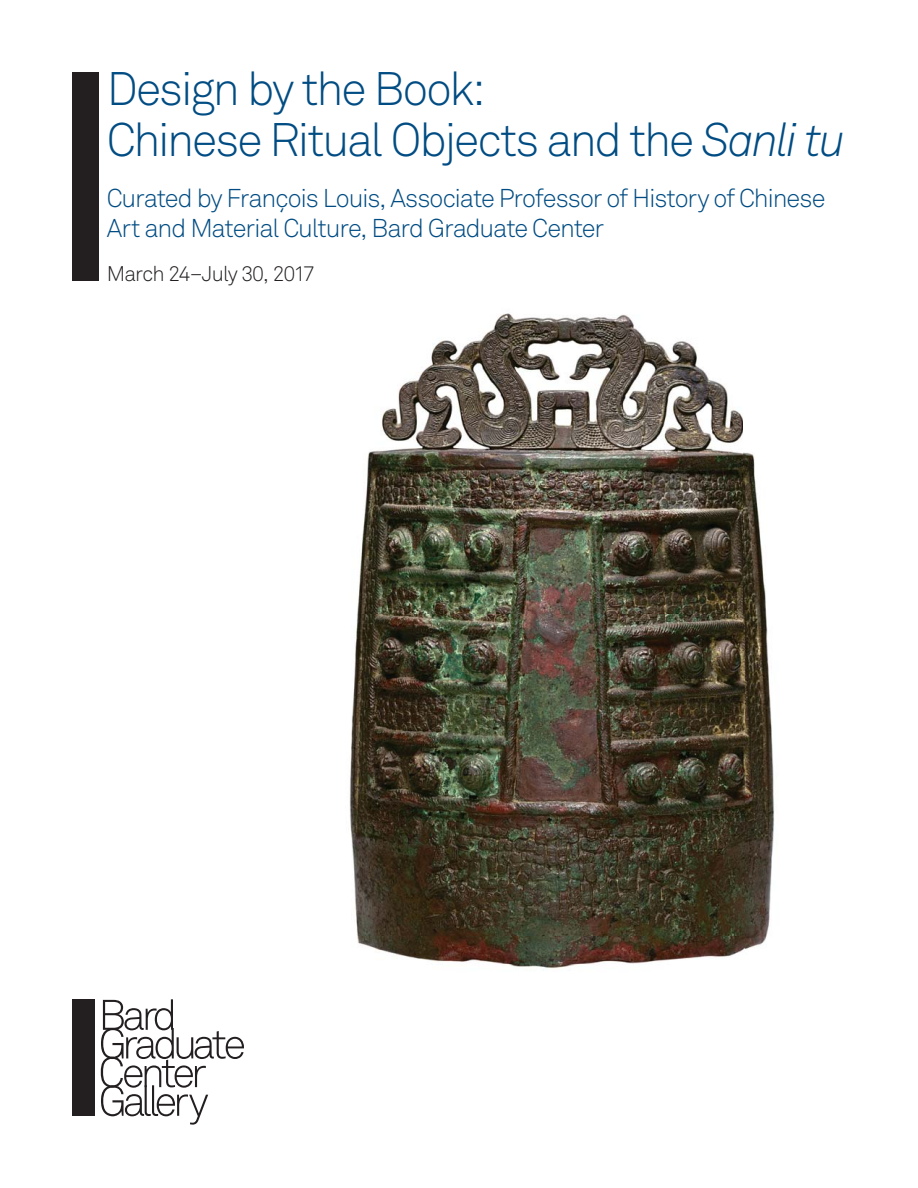
<style>
.page{position:relative;width:918px;height:1188px;background:#fff}
.page>*{position:absolute;margin:0;border:0;box-sizing:border-box;transform-origin:0 0}
.t1{font:300 46.5px/51px "Akkurat Std";letter-spacing:-.05em;color:#004c83}
.t2{font:300 25.5px/30px "Akkurat Std";letter-spacing:-.045em;color:#004c83}
.t3{font:300 21px "Akkurat Std";letter-spacing:-.045em;color:#231f20}
.s1{font-style:italic}
</style>
<div class="page">
<div style="left:72px;top:1000px;width:22px;height:116px;background:#231f20"></div>
<svg style="left:101px;top:999px;width:143px;height:126px"></svg>
<img style="left:349px;top:313px;width:425px;height:656px">
<div style="left:72px;top:72px;width:27px;height:209px;background:#231f20"></div>
<h1 class="t1" style="left:107px;top:69px;width:741px">Design by the Book:<br>Chinese Ritual Objects and the <span class="s1">Sanli tu</span></h1>
<p class="t2" style="left:107px;top:186px;width:720px">Curated by François Louis, Associate Professor of History of Chinese<br>Art and Material Culture, Bard Graduate Center</p>
<p class="t3" style="left:107px;top:266px;width:210px">March 24–July 30, 2017</p>
</div>
